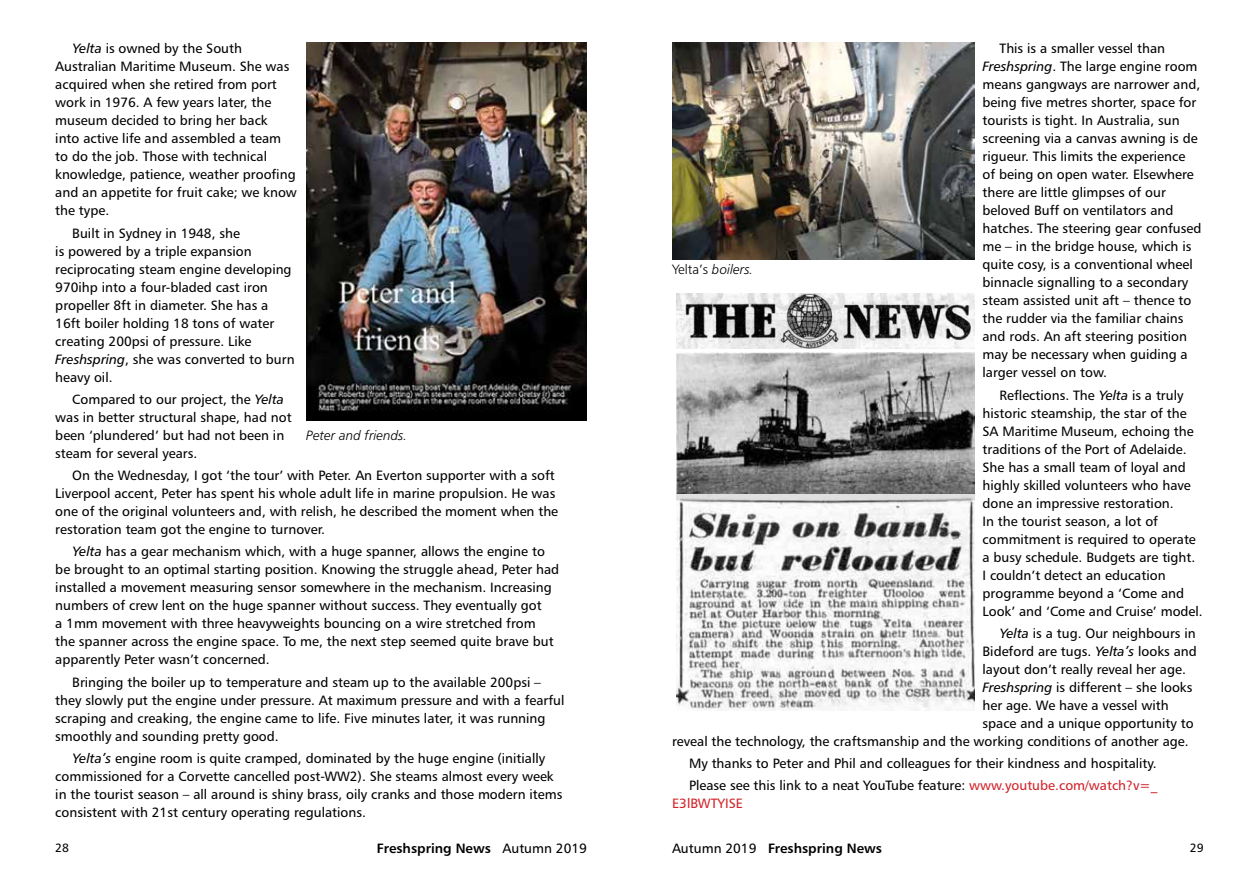
<style>
.page{position:relative;width:1259px;height:893px;background:#fff}
.page>*{position:absolute;margin:0;border:0;box-sizing:border-box;transform-origin:0 0}
.t1{font:13.5px/18px "Humanist 777 BT Roman B";color:#000}
.t2{font:13.5px "Humanist 777 BT Bold B";color:#000}
.t3{font:13.5px "Humanist 777 BT Light Italic B";color:#000}
.t4{font:13.5px "Humanist 777 BT Roman B";color:#d2232a}
.t5{font:12px "Humanist 777 BT Roman B";color:#000}
.s1{font-family:"Humanist 777 BT Italic B"}
.s2{color:#d2232a}
.s3{font-family:"Humanist 777 BT Light B"}
.s4{font-family:"Humanist 777 BT Roman B"}
</style>
<div class="page">
<img style="left:672px;top:43px;width:302px;height:216px">
<img style="left:676px;top:353px;width:298px;height:357px">
<img style="left:676px;top:293px;width:298px;height:56px">
<img style="left:306px;top:43px;width:281px;height:378px">
<p class="t1" style="left:55px;top:39px;width:243px;text-indent:17px"><span class="s1">Yelta</span> is owned by the South<br>Australian Maritime Museum. She was acquired when she retired from port work in 1976. A few years later, the museum decided to bring her back<br>into active life and assembled a team to do the job. Those with technical knowledge, patience, weather proofing and an appetite for fruit cake; we know the type.</p>
<p class="t1" style="left:55px;top:224px;width:241px;text-indent:17px">Built in Sydney in 1948, she<br>is powered by a triple expansion reciprocating steam engine developing<br>970ihp into a four-bladed cast iron propeller 8ft in diameter. She has a<br>16ft boiler holding 18 tons of water creating 200psi of pressure. Like<br><span class="s1">Freshspring</span>, she was converted to burn heavy oil.</p>
<p class="t1" style="left:55px;top:390px;width:238px;text-indent:17px">Compared to our project, the <span class="s1">Yelta </span>was in better structural shape, had not been ‘plundered’ but had not been in steam for several years.</p>
<p class="t1" style="left:55px;top:466px;width:504px;text-indent:17px">On the Wednesday, I got ‘the tour’ with Peter. An Everton supporter with a soft Liverpool accent, Peter has spent his whole adult life in marine propulsion. He was one of the original volunteers and, with relish, he described the moment when the restoration team got the engine to turnover.</p>
<p class="t1" style="left:55px;top:542px;width:505px;text-indent:17px"><span class="s1">Yelta</span> has a gear mechanism which, with a huge spanner, allows the engine to be brought to an optimal starting position. Knowing the struggle ahead, Peter had installed a movement measuring sensor somewhere in the mechanism. Increasing numbers of crew lent on the huge spanner without success. They eventually got<br>a 1mm movement with three heavyweights bouncing on a wire stretched from<br>the spanner across the engine space. To me, the next step seemed quite brave but apparently Peter wasn’t concerned.</p>
<p class="t1" style="left:55px;top:673px;width:511px;text-indent:17px">Bringing the boiler up to temperature and steam up to the available 200psi – they slowly put the engine under pressure. At maximum pressure and with a fearful scraping and creaking, the engine came to life. Five minutes later, it was running smoothly and sounding pretty good.</p>
<p class="t1" style="left:55px;top:749px;width:508px;text-indent:17px"><span class="s1">Yelta’s</span> engine room is quite cramped, dominated by the huge engine (initially commissioned for a Corvette cancelled post-WW2). She steams almost every week in the tourist season – all around is shiny brass, oily cranks and those modern items consistent with 21st century operating regulations.</p>
<p class="t3" style="left:306px;top:427px;width:102px">Peter and friends.</p>
<p class="t1" style="left:982px;top:39px;width:220px;text-indent:17px">This is a smaller vessel than <span class="s1">Freshspring</span>. The large engine room means gangways are narrower and, being five metres shorter, space for tourists is tight. In Australia, sun screening via a canvas awning is de rigueur. This limits the experience<br>of being on open water. Elsewhere there are little glimpses of our beloved Buff on ventilators and hatches. The steering gear confused me – in the bridge house, which is quite cosy, is a conventional wheel binnacle signalling to a secondary steam assisted unit aft – thence to the rudder via the familiar chains and rods. An aft steering position may be necessary when guiding a larger vessel on tow.</p>
<p class="t1" style="left:982px;top:386px;width:222px;text-indent:17px">Reflections. The <span class="s1">Yelta</span> is a truly historic steamship, the star of the<br>SA Maritime Museum, echoing the traditions of the Port of Adelaide.<br>She has a small team of loyal and highly skilled volunteers who have done an impressive restoration.<br>In the tourist season, a lot of commitment is required to operate a busy schedule. Budgets are tight.<br>I couldn’t detect an education programme beyond a ‘Come and<br>Look’ and ‘Come and Cruise’ model.</p>
<p class="t1" style="left:999px;top:624px;width:198px"><span class="s1">Yelta</span> is a tug. Our neighbours in</p>
<p class="t1" style="left:982px;top:642px;width:216px">Bideford are tugs. <span class="s1">Yelta’s</span> looks and</p>
<p class="t1" style="left:982px;top:660px;width:205px">layout don’t really reveal her age.</p>
<p class="t1" style="left:982px;top:678px;width:211px"><span class="s1">Freshspring</span> is different – she looks</p>
<p class="t1" style="left:982px;top:696px;width:188px">her age. We have a vessel with</p>
<p class="t1" style="left:982px;top:714px;width:213px">space and a unique opportunity to</p>
<p class="t1" style="left:672px;top:732px;width:518px">reveal the technology, the craftsmanship and the working conditions of another age.</p>
<p class="t1" style="left:689px;top:752px;width:470px;line-height:22.2px">My thanks to Peter and Phil and colleagues for their kindness and hospitality.<br>Please see this link to a neat YouTube feature: <span class="s2">www.youtube.com/watch?v=_</span></p>
<p class="t4" style="left:672px;top:795px;width:73px">E3lBWTYISE</p>
<p class="t3" style="left:672px;top:261px;width:83px"><span class="s3">Yelta’s</span> boilers.</p>
<p class="t5" style="left:55px;top:840px;width:15px">28</p>
<p class="t2" style="left:377px;top:840px;width:211px">Freshspring News <span class="s4">Autumn 2019</span></p>
<p class="t2" style="left:672px;top:840px;width:211px"><span class="s4">Autumn 2019</span> Freshspring News</p>
<p class="t5" style="left:1190px;top:840px;width:15px">29</p>
</div>
